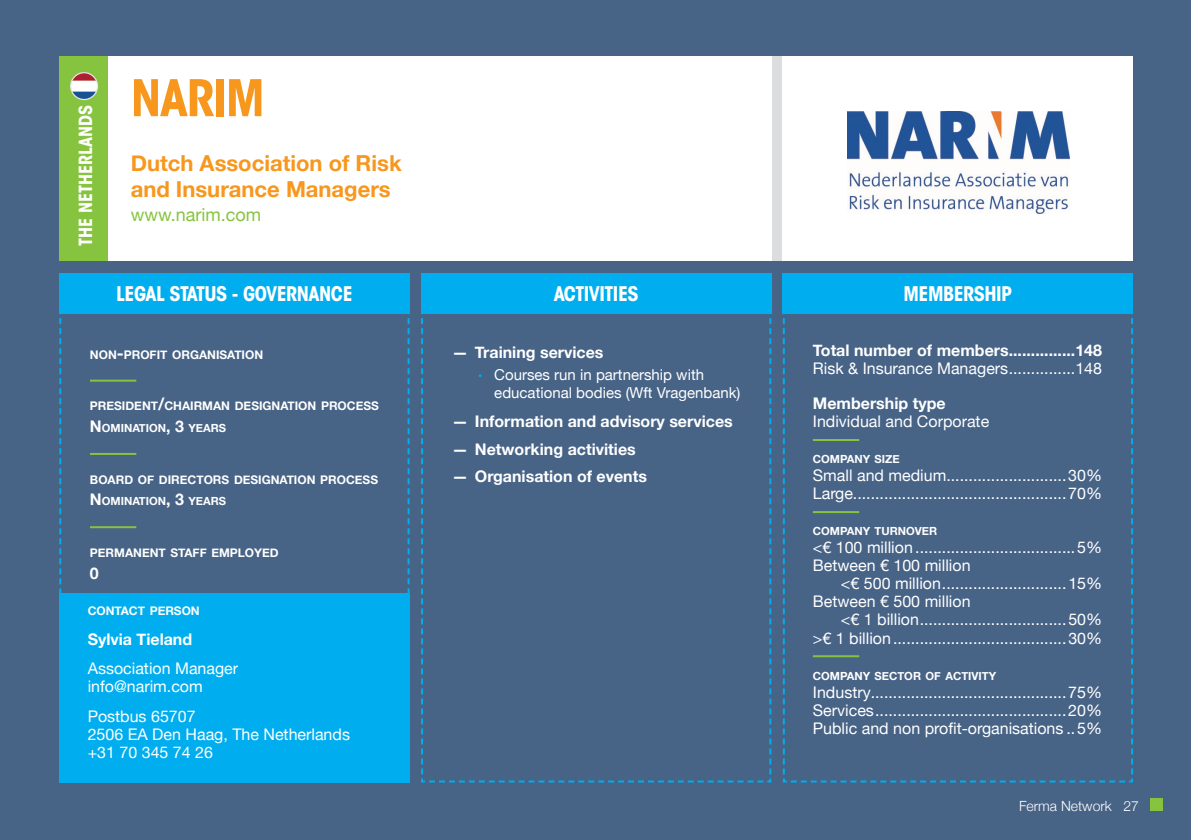
<style>
.page{position:relative;width:1191px;height:840px;background:#fff}
.page>*{position:absolute;margin:0;border:0;box-sizing:border-box;transform-origin:0 0}
.t1{font:700 condensed 50px "ITC Avant Garde Std";letter-spacing:-.025em;color:#f7971d}
.t2{font:700 22px/26.4px "Helvetica Neue";color:#f7971d}
.t3{font:700 condensed 20px "ITC Avant Garde Std";letter-spacing:-.025em;color:#fff}
.t4{font:700 condensed 18px "ITC Avant Garde Std";color:#fff}
.t5{font:18px "Helvetica Neue";color:#86c43f}
.t6{font:16px/18px "Helvetica Neue";color:#fff}
.t7{font:700 16px "Helvetica Neue";color:#fff}
.t8{font:700 16px "Helvetica Neue";color:#fff}
.t9{font:15px/18px "Helvetica Neue";color:#fff}
.t10{font:300 14px "Helvetica Neue";color:#fff}
.t11{font:700 11.8px "Helvetica Neue";color:#fff}
.t12{font:700 11.2px "Helvetica Neue";color:#fff}
.s1{font-size:17px}
.s2{font-size:16px}
.s3{font-size:12px;color:#00aeef}
</style>
<div class="page">
<div style="left:0;top:0;width:1191px;height:839px;background:#476386"></div>
<svg style="left:59px;top:309px;width:351px;height:474px"></svg>
<svg style="left:421px;top:309px;width:351px;height:474px"></svg>
<svg style="left:782px;top:309px;width:351px;height:474px"></svg>
<div style="left:59px;top:56px;width:50px;height:205px;background:#86c43f"></div>
<div style="left:59px;top:273px;width:350px;height:40px;background:#00aeef"></div>
<div style="left:421px;top:273px;width:350px;height:40px;background:#00aeef"></div>
<div style="left:783px;top:273px;width:350px;height:40px;background:#00aeef"></div>
<div style="left:771px;top:56px;width:12px;height:205px;background:#dcdddf"></div>
<div style="left:1150px;top:797px;width:12px;height:13px;background:#86c43f"></div>
<hr style="left:90px;top:379px;width:46px;height:2px;background:#86c43f">
<hr style="left:90px;top:452px;width:46px;height:2px;background:#86c43f">
<hr style="left:90px;top:526px;width:46px;height:2px;background:#86c43f">
<hr style="left:813px;top:439px;width:46px;height:2px;background:#86c43f">
<hr style="left:813px;top:511px;width:46px;height:2px;background:#86c43f">
<hr style="left:813px;top:655px;width:46px;height:2px;background:#86c43f">
<div style="left:783px;top:56px;width:350px;height:205px;background:#fff"></div>
<div style="left:108px;top:56px;width:663px;height:205px;background:#fff"></div>
<div style="left:59px;top:592px;width:350px;height:190px;background:#00aeef"></div>
<img style="left:71px;top:73px;width:26px;height:26px;border-radius:13px">
<div style="left:70px;top:72px;width:28px;height:28px;border:1px solid #e6e7e9;border-radius:50%"></div>
<img style="left:847px;top:111px;width:222px;height:102px">
<p class="t4" style="left:74px;top:246px;width:142px;rotate:-90deg">THE NETHERLANDS</p>
<h1 class="t1" style="left:131px;top:66px;width:135px">NARIM</h1>
<h2 class="t2" style="left:131px;top:150px;width:272px">Dutch Association of Risk and Insurance Managers</h2>
<p class="t5" style="left:131px;top:202px;width:132px">www.narim.com</p>
<p class="t3" style="left:116px;top:281px;width:238px">LEGAL STATUS - GOVERNANCE</p>
<p class="t3" style="left:554px;top:281px;width:86px">ACTIVITIES</p>
<p class="t3" style="left:903px;top:281px;width:110px">MEMBERSHIP</p>
<p class="t11" style="left:90px;top:345px;width:175px">NON<span class="s1">-</span>PROFIT ORGANISATION</p>
<p class="t11" style="left:90px;top:396px;width:290px">PRESIDENT<span class="s1">/</span>CHAIRMAN DESIGNATION PROCESS</p>
<p class="t12" style="left:90px;top:419px;width:138px"><span class="s2">N</span> OMINATION<span class="s2">, 3</span> YEARS</p>
<p class="t11" style="left:90px;top:470px;width:289px">BOARD OF DIRECTORS DESIGNATION PROCESS</p>
<p class="t12" style="left:90px;top:492px;width:138px"><span class="s2">N</span> OMINATION<span class="s2">, 3</span> YEARS</p>
<p class="t11" style="left:90px;top:543px;width:190px">PERMANENT STAFF EMPLOYED</p>
<p class="t8" style="left:90px;top:560px;width:10px">0</p>
<p class="t11" style="left:88px;top:601px;width:114px">CONTACT PERSON</p>
<p class="t7" style="left:88px;top:626px;width:106px">Sylvia Tieland</p>
<p class="t6" style="left:88px;top:660px;width:152px">Association Manager info@narim.com</p>
<p class="t6" style="left:88px;top:707px;width:264px">Postbus 65707<br>2506 EA Den Haag, The Netherlands +31 70 345 74 26</p>
<p class="t7" style="left:452px;top:340px;width:153px">— Training services</p>
<p class="t9" style="left:494px;top:366px;width:248px;text-indent:-16px"><span class="s3">•</span> Courses run in partnership with educational bodies (Wft Vragenbank)</p>
<p class="t7" style="left:452px;top:409px;width:282px">— Information and advisory services</p>
<p class="t7" style="left:452px;top:436px;width:185px">— Networking activities</p>
<p class="t7" style="left:452px;top:463px;width:196px">— Organisation of events</p>
<p class="t7" style="left:813px;top:338px;width:291px">Total number of members...............148</p>
<p class="t6" style="left:813px;top:360px;width:291px">Risk &amp; Insurance Managers...............148</p>
<p class="t7" style="left:813px;top:391px;width:134px">Membership type</p>
<p class="t6" style="left:813px;top:413px;width:178px">Individual and Corporate</p>
<p class="t12" style="left:813px;top:450px;width:88px">COMPANY SIZE</p>
<p class="t6" style="left:813px;top:467px;width:291px">Small and medium...........................30%<br>Large................................................70%</p>
<p class="t12" style="left:813px;top:522px;width:126px">COMPANY TURNOVER</p>
<p class="t6" style="left:813px;top:539px;width:291px">&lt;€ 100 million ....................................5%<br>Between € 100 million</p>
<p class="t6" style="left:813px;top:575px;width:291px;text-indent:28px">&lt;€ 500 million............................15%<br>Between € 500 million</p>
<p class="t6" style="left:813px;top:611px;width:291px;text-align:right">&lt;€ 1 billion.................................50%<br>&gt;€ 1 billion.......................................30%</p>
<p class="t12" style="left:813px;top:666px;width:185px">COMPANY SECTOR OF ACTIVITY</p>
<p class="t6" style="left:813px;top:683px;width:291px;text-align:justify">Industry............................................75% Services...........................................20% Public and non profit-organisations ..5%</p>
<p class="t10" style="left:1019px;top:793px;width:122px">Ferma Network 27</p>
</div>
